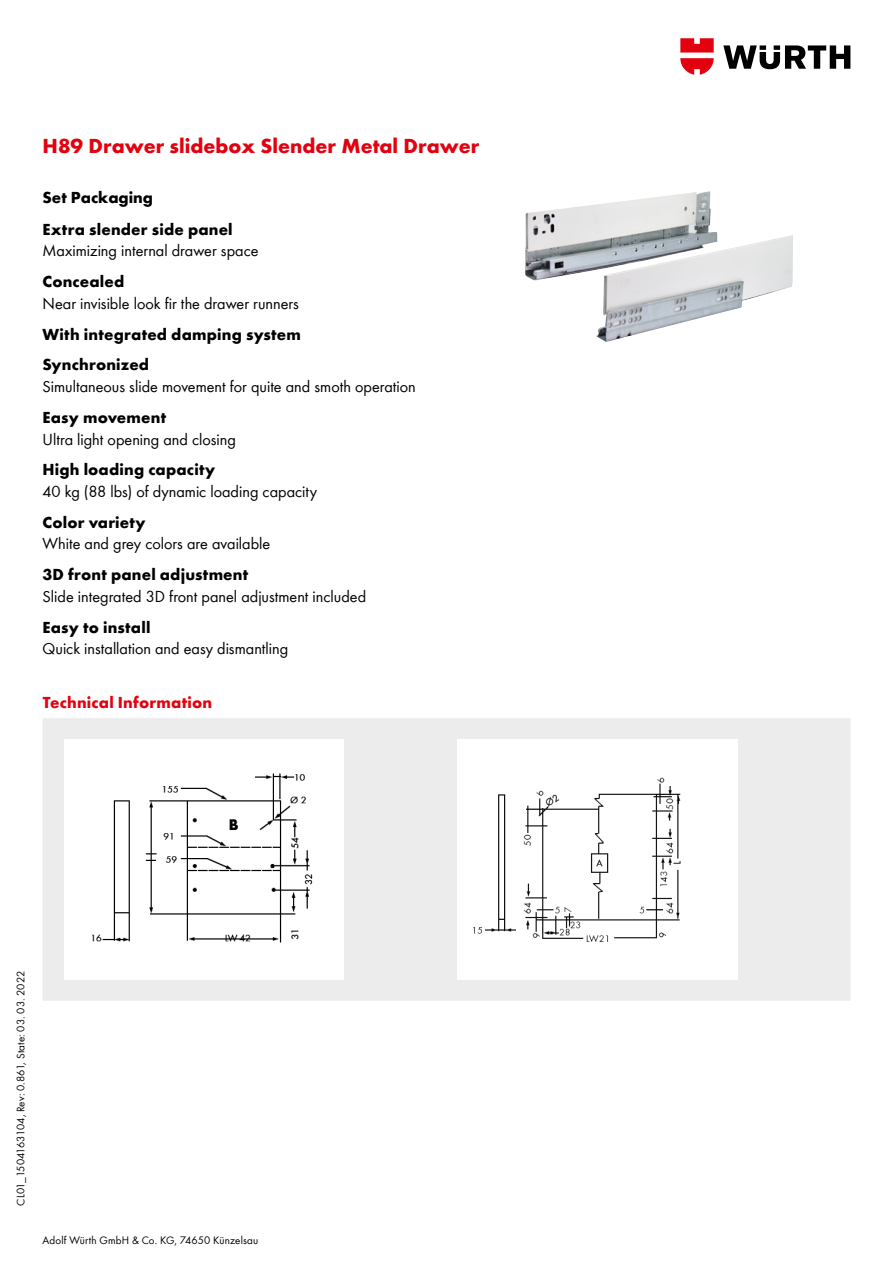
<style>
.page{position:relative;width:893px;height:1263px;background:#fff}
.page>*{position:absolute;margin:0;border:0;box-sizing:border-box;transform-origin:0 0}
.t1{font:700 21px "Wuerth Global";color:#e3000f}
.t2{font:16.5px "Wuerth Global";color:#000}
.t3{font:700 16.5px/31.2px "Wuerth Global";letter-spacing:.01em;color:#000}
.t4{font:700 16.5px "Wuerth Global";letter-spacing:.01em;color:#e3000f}
.t5{font:11.25px "Wuerth Global";letter-spacing:.01em;color:#000}
</style>
<div class="page">
<svg style="left:723px;top:45px;width:127px;height:24px"></svg>
<svg style="left:680px;top:38px;width:34px;height:37px"></svg>
<div style="left:43px;top:718px;width:807px;height:283px;background:#ececed"></div>
<img style="left:64px;top:739px;width:280px;height:240px">
<img style="left:457px;top:739px;width:280px;height:240px">
<img style="left:525px;top:191px;width:268px;height:151px">
<p class="t1" style="left:43px;top:134px;width:438px">H89 Drawer slidebox Slender Metal Drawer</p>
<p class="t3" style="left:43px;top:182px;width:192px">Set Packaging<br>Extra slender side panel</p>
<p class="t2" style="left:43px;top:241px;width:217px">Maximizing internal drawer space</p>
<p class="t3" style="left:43px;top:266px;width:83px">Concealed</p>
<p class="t2" style="left:43px;top:294px;width:258px">Near invisible look fir the drawer runners</p>
<p class="t3" style="left:43px;top:319px;width:260px;line-height:30.8px">With integrated damping system<br>Synchronized</p>
<p class="t2" style="left:43px;top:377px;width:375px">Simultaneous slide movement for quite and smoth operation</p>
<p class="t3" style="left:43px;top:401px;width:125px">Easy movement</p>
<p class="t2" style="left:43px;top:429px;width:195px">Ultra light opening and closing</p>
<p class="t3" style="left:43px;top:454px;width:174px">High loading capacity</p>
<p class="t2" style="left:43px;top:482px;width:276px">40 kg (88 lbs) of dynamic loading capacity</p>
<p class="t3" style="left:43px;top:506px;width:105px">Color variety</p>
<p class="t2" style="left:43px;top:534px;width:229px">White and grey colors are available</p>
<p class="t3" style="left:43px;top:559px;width:207px">3D front panel adjustment</p>
<p class="t2" style="left:43px;top:586px;width:325px">Slide integrated 3D front panel adjustment included</p>
<p class="t3" style="left:43px;top:611px;width:109px">Easy to install</p>
<p class="t2" style="left:43px;top:639px;width:247px">Quick installation and easy dismantling</p>
<p class="t4" style="left:43px;top:693px;width:171px">Technical Information</p>
<p class="t5" style="left:14px;top:1205px;width:236px;rotate:-90deg">CL01_1504163104, Rev: 0.861, State: 03. 03. 2022</p>
<p class="t5" style="left:43px;top:1233px;width:217px">Adolf Würth GmbH &amp; Co. KG, 74650 Künzelsau</p>
</div>
